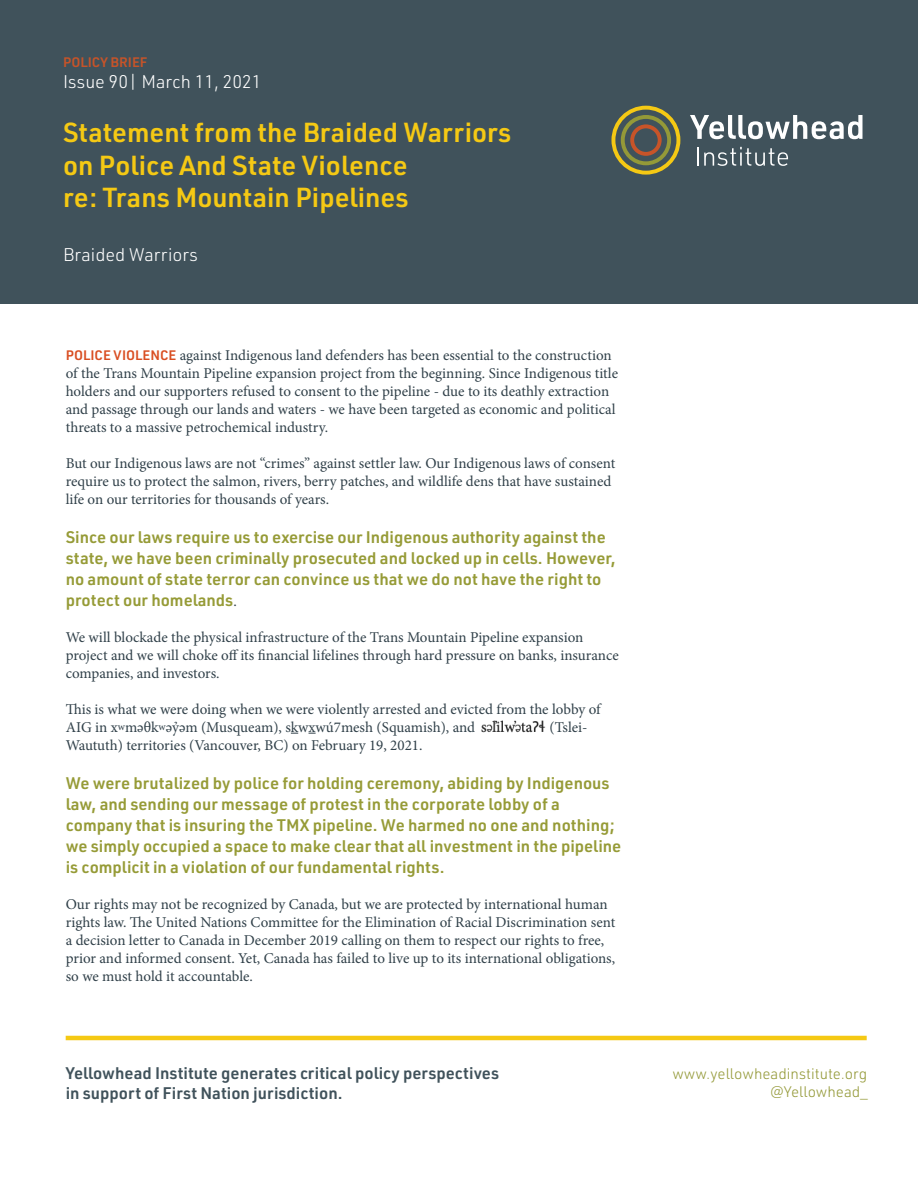
<style>
.page{position:relative;width:918px;height:1188px;background:#fff}
.page>*{position:absolute;margin:0;border:0;box-sizing:border-box;transform-origin:0 0}
.t1{font:600 27px/32.4px "URWDIN";color:#f5c914}
.t2{font:300 18px "URWDIN";color:#fff}
.t3{font:600 16.5px/21px "URWDIN";color:#969b37}
.t4{font:600 16.5px/19.8px "URWDIN";color:#40525b}
.t5{font:15px/18px "Minion Pro";color:#304049}
.t6{font:300 15px/18px "URWDIN";color:#949938;text-align:right}
.t7{font:600 13.5px "URWDIN";color:#c75429}
.s1{font-family:"URWDIN";font-weight:600;font-size:13.5px;color:#d94e22}
.s2{font-family:"Minion Pro";font-weight:400;font-size:15px;color:#304049}
.s3{font-size:10.5px}
</style>
<div class="page">
<div style="left:0;top:0;width:918px;height:304px;background:#40525b"></div>
<svg style="left:690px;top:115px;width:172px;height:24px"></svg>
<svg style="left:697px;top:147px;width:91px;height:19px"></svg>
<svg style="left:611px;top:106px;width:69px;height:69px"></svg>
<hr style="left:66px;top:1036px;width:801px;height:4px;background:#f5c914">
<img style="left:481px;top:720px;width:65px;height:13px">
<p class="t7" style="left:63px;top:57px;width:86px">POLICY BRIEF</p>
<p class="t2" style="left:63px;top:74px;width:200px">Issue 90| March 11, 2021</p>
<h1 class="t1" style="left:63px;top:120px;width:450px">Statement from the Braided Warriors on Police And State Violence<br>re: Trans Mountain Pipelines</h1>
<p class="t2" style="left:63px;top:247px;width:137px">Braided Warriors</p>
<p class="t5" style="left:66px;top:347px;width:554px"><span class="s1">POLICE VIOLENCE</span> against Indigenous land defenders has been essential to the construction of the Trans Mountain Pipeline expansion project from the beginning. Since Indigenous title holders and our supporters refused to consent to the pipeline - due to its deathly extraction and passage through our lands and waters - we have been targeted as economic and political threats to a massive petrochemical industry.</p>
<p class="t5" style="left:66px;top:455px;width:551px">But our Indigenous laws are not “crimes” against settler law. Our Indigenous laws of consent require us to protect the salmon, rivers, berry patches, and wildlife dens that have sustained life on our territories for thousands of years.</p>
<p class="t3" style="left:66px;top:528px;width:552px">Since our laws require us to exercise our Indigenous authority against the state, we have been criminally prosecuted and locked up in cells. However, no amount of state terror can convince us that we do not have the right to protect our homelands<span class="s2">.</span></p>
<p class="t5" style="left:66px;top:629px;width:555px">We will blockade the physical infrastructure of the Trans Mountain Pipeline expansion project and we will choke off its financial lifelines through hard pressure on banks, insurance companies, and investors.</p>
<p class="t5" style="left:66px;top:701px;width:536px">This is what we were doing when we were violently arrested and evicted from the lobby of<br>AIG in x<span class="s3">w</span>mәθk<span class="s3">w</span>әỷәm (Musqueam), skwxwú7mesh (Squamish), and</p>
<p class="t5" style="left:550px;top:719px;width:39px">(Tslei-</p>
<p class="t5" style="left:66px;top:737px;width:358px">Waututh) territories (Vancouver, BC) on February 19, 2021.</p>
<p class="t3" style="left:66px;top:774px;width:557px">We were brutalized by police for holding ceremony, abiding by Indigenous law, and sending our message of protest in the corporate lobby of a company that is insuring the TMX pipeline. We harmed no one and nothing; we simply occupied a space to make clear that all investment in the pipeline is complicit in a violation of our fundamental rights.</p>
<p class="t5" style="left:66px;top:896px;width:551px">Our rights may not be recognized by Canada, but we are protected by international human rights law. The United Nations Committee for the Elimination of Racial Discrimination sent a decision letter to Canada in December 2019 calling on them to respect our rights to free, prior and informed consent. Yet, Canada has failed to live up to its international obligations, so we must hold it accountable.</p>
<p class="t4" style="left:66px;top:1066px;width:435px">Yellowhead Institute generates critical policy perspectives in support of First Nation jurisdiction.</p>
<p class="t6" style="left:672px;top:1066px;width:197px">www.yellowheadinstitute.org @Yellowhead_</p>
</div>
